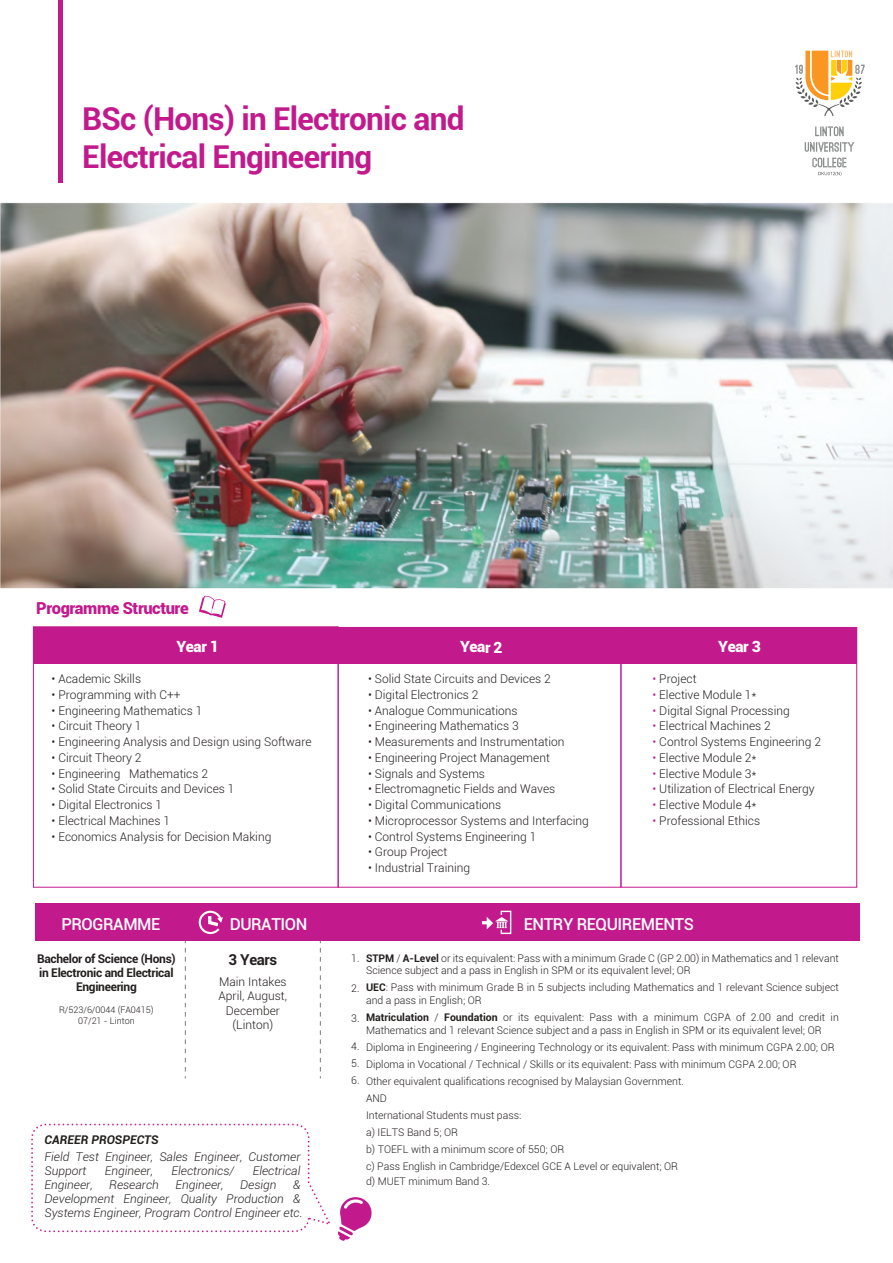
<style>
.page{position:relative;width:893px;height:1263px;background:#fff}
.page>*{position:absolute;margin:0;border:0;box-sizing:border-box;transform-origin:0 0}
.t1{font:700 31.5px/37.8px "Roboto";letter-spacing:-.025em;color:#c21a8d}
.t2{font:500 16.5px "Roboto";letter-spacing:-.025em;color:#fff}
.t3{font:900 16.5px "Roboto";letter-spacing:-.025em;color:#c21a8d}
.t4{font:900 15.45px "Roboto";letter-spacing:-.03em;color:#fff}
.t5{font:700 15px "Roboto";letter-spacing:-.025em;color:#241f1f}
.t6{font:300 12px/14.4px "Roboto";color:#241f1f;text-align:center}
.t7{font:italic 300 12px/14.1px "Roboto";color:#241f1f}
.t8{font:700 12px/14.4px "Roboto";letter-spacing:-.025em;color:#241f1f;text-align:center}
.t9{font:italic 700 12px "Roboto";color:#241f1f}
.t10{font:300 10.5px/17.1px "Roboto";color:#241f1f}
.t11{font:300 9px/10.8px "Roboto";color:#241f1f;text-align:center}
.s1{color:#c21a8d}
.s2{font-weight:700}
</style>
<div class="page">
<div style="left:35px;top:904px;width:825px;height:37px;background:#c21a8d"></div>
<svg style="left:185px;top:941px;width:1px;height:137px"></svg>
<svg style="left:320px;top:941px;width:1px;height:137px"></svg>
<svg style="left:482px;top:911px;width:29px;height:24px"></svg>
<svg style="left:199px;top:911px;width:24px;height:23px"></svg>
<div style="left:31px;top:1124px;width:278px;height:108px;border:2px dashed #c21a8d;border-radius:14px"></div>
<svg style="left:338px;top:1197px;width:34px;height:44px"></svg>
<svg style="left:199px;top:599px;width:27px;height:19px"></svg>
<div style="left:33px;top:627px;width:277px;height:36px;background:#c21a8d"></div>
<div style="left:33px;top:626px;width:306px;height:261px;border:1px solid #c21a8d"></div>
<div style="left:310px;top:627px;width:288px;height:36px;background:#c21a8d"></div>
<div style="left:338px;top:627px;width:283px;height:260px;border:1px solid #c21a8d"></div>
<div style="left:598px;top:627px;width:259px;height:36px;background:#c21a8d"></div>
<div style="left:621px;top:627px;width:236px;height:260px;border:1px solid #c21a8d"></div>
<img style="left:0;top:0;width:893px;height:599px">
<svg style="left:815px;top:127px;width:29px;height:9px"></svg>
<svg style="left:805px;top:142px;width:49px;height:10px"></svg>
<svg style="left:795px;top:51px;width:70px;height:66px"></svg>
<svg style="left:812px;top:158px;width:34px;height:18px"></svg>
<h1 class="t1" style="left:82px;top:99px;width:384px">BSc (Hons) in Electronic and<br>Electrical Engineering</h1>
<h2 class="t3" style="left:36px;top:596px;width:154px">Programme Structure</h2>
<p class="t4" style="left:177px;top:635px;width:44px">Year 1</p>
<p class="t6" style="left:52px;top:671px;width:91px">• Academic Skills</p>
<p class="t6" style="left:52px;top:687px;width:130px">• Programming with C++</p>
<p class="t6" style="left:52px;top:703px;width:152px">• Engineering Mathematics 1</p>
<p class="t6" style="left:52px;top:718px;width:91px">• Circuit Theory 1</p>
<p class="t6" style="left:52px;top:734px;width:261px">• Engineering Analysis and Design using Software</p>
<p class="t6" style="left:52px;top:750px;width:91px">• Circuit Theory 2</p>
<p class="t6" style="left:52px;top:766px;width:158px">• Engineering Mathematics 2</p>
<p class="t6" style="left:52px;top:781px;width:184px">• Solid State Circuits and Devices 1</p>
<p class="t6" style="left:52px;top:797px;width:112px">• Digital Electronics 1</p>
<p class="t6" style="left:52px;top:813px;width:120px">• Electrical Machines 1</p>
<p class="t6" style="left:52px;top:829px;width:221px">• Economics Analysis for Decision Making</p>
<p class="t4" style="left:460px;top:636px;width:44px">Year 2</p>
<p class="t4" style="left:718px;top:635px;width:44px">Year 3</p>
<p class="t6" style="left:368px;top:671px;width:184px">• Solid State Circuits and Devices 2</p>
<p class="t6" style="left:368px;top:687px;width:112px">• Digital Electronics 2</p>
<p class="t6" style="left:368px;top:703px;width:151px">• Analogue Communications</p>
<p class="t6" style="left:368px;top:718px;width:152px">• Engineering Mathematics 3</p>
<p class="t6" style="left:368px;top:734px;width:198px">• Measurements and Instrumentation</p>
<p class="t6" style="left:368px;top:750px;width:183px">• Engineering Project Management</p>
<p class="t6" style="left:368px;top:766px;width:119px">• Signals and Systems</p>
<p class="t6" style="left:368px;top:781px;width:189px">• Electromagnetic Fields and Waves</p>
<p class="t6" style="left:368px;top:797px;width:135px">• Digital Communications</p>
<p class="t6" style="left:368px;top:813px;width:222px">• Microprocessor Systems and Interfacing</p>
<p class="t6" style="left:368px;top:829px;width:170px">• Control Systems Engineering 1</p>
<p class="t6" style="left:368px;top:844px;width:81px">• Group Project</p>
<p class="t6" style="left:368px;top:860px;width:104px">• Industrial Training</p>
<p class="t6" style="left:652px;top:671px;width:46px"><span class="s1">•</span> Project</p>
<p class="t6" style="left:652px;top:687px;width:105px"><span class="s1">•</span> Elective Module 1*</p>
<p class="t6" style="left:652px;top:703px;width:139px"><span class="s1">•</span> Digital Signal Processing</p>
<p class="t6" style="left:652px;top:718px;width:120px"><span class="s1">•</span> Electrical Machines 2</p>
<p class="t6" style="left:652px;top:734px;width:170px"><span class="s1">•</span> Control Systems Engineering 2</p>
<p class="t6" style="left:652px;top:750px;width:105px"><span class="s1">•</span> Elective Module 2*</p>
<p class="t6" style="left:652px;top:766px;width:105px"><span class="s1">•</span> Elective Module 3*</p>
<p class="t6" style="left:652px;top:781px;width:164px"><span class="s1">•</span> Utilization of Electrical Energy</p>
<p class="t6" style="left:652px;top:797px;width:105px"><span class="s1">•</span> Elective Module 4*</p>
<p class="t6" style="left:652px;top:813px;width:109px"><span class="s1">•</span> Professional Ethics</p>
<h2 class="t2" style="left:61px;top:912px;width:100px">PROGRAMME</h2>
<h2 class="t2" style="left:230px;top:912px;width:79px">DURATION</h2>
<h2 class="t2" style="left:524px;top:912px;width:172px">ENTRY REQUIREMENTS</h2>
<p class="t8" style="left:37px;top:951px;width:140px">Bachelor of Science (Hons) in Electronic and Electrical<br>Engineering</p>
<p class="t11" style="left:59px;top:1004px;width:96px">R/523/6/0044 (FA0415)<br>07/21 - Linton</p>
<p class="t10" style="left:366px;top:951px;width:474px;line-height:12.6px"><span class="s2">STPM</span> / <span class="s2">A-Level</span> or its equivalent: Pass with a minimum Grade C (GP 2.00) in Mathematics and 1 relevant<br>Science subject and a pass in English in SPM or its equivalent level; OR</p>
<p class="t10" style="left:366px;top:981px;width:474px;line-height:12.6px"><span class="s2">UEC</span>: Pass with minimum Grade B in 5 subjects including Mathematics and 1 relevant Science subject and a pass in English; OR</p>
<p class="t10" style="left:366px;top:1010px;width:474px;line-height:12.6px"><span class="s2">Matriculation</span> / <span class="s2">Foundation</span> or its equivalent: Pass with a minimum CGPA of 2.00 and credit in<br>Mathematics and 1 relevant Science subject and a pass in English in SPM or its equivalent level; OR</p>
<p class="t10" style="left:366px;top:1038px;width:470px">Diploma in Engineering / Engineering Technology or its equivalent: Pass with minimum CGPA 2.00; OR Diploma in Vocational / Technical / Skills or its equivalent: Pass with minimum CGPA 2.00; OR<br>Other equivalent qualifications recognised by Malaysian Government.<br>AND<br>International Students must pass:<br>a) IELTS Band 5; OR<br>b) TOEFL with a minimum score of 550; OR<br>c) Pass English in Cambridge/Edexcel GCE A Level or equivalent; OR</p>
<p class="t10" style="left:366px;top:1173px;width:126px">d) MUET minimum Band 3.</p>
<p class="t10" style="left:351px;top:949px;width:10px">1.</p>
<p class="t10" style="left:351px;top:979px;width:10px">2.</p>
<p class="t10" style="left:351px;top:1009px;width:10px">3.</p>
<p class="t10" style="left:351px;top:1037px;width:10px;text-align:justify">4.<br>5.<br>6.</p>
<p class="t5" style="left:229px;top:949px;width:50px">3 Years</p>
<p class="t6" style="left:219px;top:974px;width:70px">Main Intakes<br>April, August,<br>December (Linton)</p>
<p class="t9" style="left:45px;top:1131px;width:116px">CAREER PROSPECTS</p>
<p class="t7" style="left:45px;top:1149px;width:257px">Field Test Engineer, Sales Engineer, Customer<br>Support</p>
<p class="t7" style="left:105px;top:1163px;width:50px">Engineer,</p>
<p class="t7" style="left:171px;top:1163px;width:64px">Electronics/</p>
<p class="t7" style="left:253px;top:1163px;width:49px">Electrical</p>
<p class="t7" style="left:45px;top:1177px;width:50px">Engineer,</p>
<p class="t7" style="left:109px;top:1177px;width:51px">Research</p>
<p class="t7" style="left:175px;top:1177px;width:50px">Engineer,</p>
<p class="t7" style="left:240px;top:1177px;width:38px">Design</p>
<p class="t7" style="left:45px;top:1177px;width:260px;text-indent:248px">&amp;<br>Development Engineer, Quality Production &amp;<br>Systems Engineer, Program Control Engineer etc.</p>
</div>
